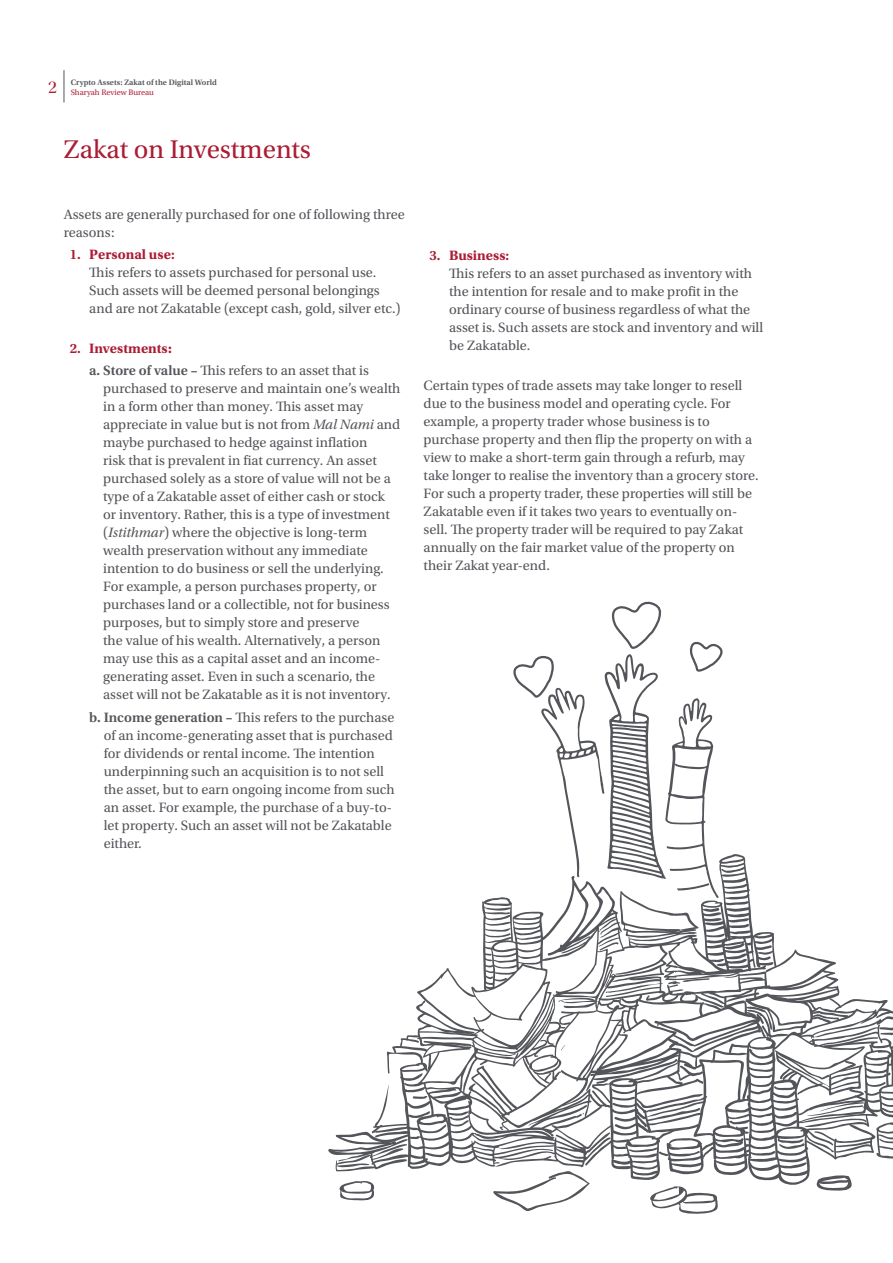
<style>
.page{position:relative;width:893px;height:1263px;background:#fff}
.page>*{position:absolute;margin:0;border:0;box-sizing:border-box;transform-origin:0 0}
.Title_Main_Level_01{font:27px "Utopia Std";color:#ab1d34}
.Body_text_Utopia{font:14.25px/18px "Utopia Std";color:#54555a}
.t1{font:700 14.25px "Utopia Std";color:#ab1d34}
.t2{font:600 8.25px/10.2px "Utopia Std";color:#54555a}
.s1{font-weight:400;color:#ab1d34}
.s2{font-weight:600;color:#ab1d34}
.s3{font-weight:700;color:#ab1d34}
.s4{font-weight:600}
.s5{font-weight:700}
.s6{font-style:italic}
</style>
<div class="page">
<hr style="left:64px;top:70px;width:1px;height:32px;background:#54555a">
<svg style="left:328px;top:897px;width:565px;height:288px"></svg>
<svg style="left:891px;top:1033px;width:2px;height:73px"></svg>
<svg style="left:668px;top:978px;width:42px;height:6px"></svg>
<svg style="left:725px;top:1000px;width:48px;height:30px"></svg>
<svg style="left:798px;top:992px;width:42px;height:11px"></svg>
<svg style="left:372px;top:1084px;width:55px;height:49px"></svg>
<svg style="left:812px;top:1175px;width:41px;height:16px"></svg>
<svg style="left:650px;top:1186px;width:68px;height:28px"></svg>
<svg style="left:493px;top:1170px;width:97px;height:41px"></svg>
<svg style="left:339px;top:1180px;width:36px;height:21px"></svg>
<svg style="left:509px;top:601px;width:264px;height:371px"></svg>
<p class="t2" style="left:48px;top:77px;width:170px;text-indent:23px">Crypto Assets: Zakat of the Digital World<br><sup>2</sup> <span class="s1">Sharyah Review Bureau</span></p>
<p class="Title_Main_Level_01" style="left:64px;top:135px;width:249px">Zakat on Investments</p>
<p class="Body_text_Utopia" style="left:64px;top:205px;width:342px">Assets are generally purchased for one of following three reasons:</p>
<p class="Body_text_Utopia" style="left:89px;top:246px;width:313px;text-indent:-20px"><span class="s2">1.</span> <span class="s3">Personal use</span><span class="s2">:<br></span>This refers to assets purchased for personal use.<br>Such assets will be deemed personal belongings and are not Zakatable (except cash, gold, silver etc.)</p>
<p class="t1" style="left:70px;top:340px;width:104px"><span class="s4">2.</span> Investments:</p>
<p class="Body_text_Utopia" style="left:103px;top:362px;width:299px;text-indent:-14px"><span class="s4">a. Store of value</span> <span class="s5">–</span> This refers to an asset that is purchased to preserve and maintain one’s wealth in a form other than money. This asset may appreciate in value but is not from <span class="s6">Mal Nami</span> and maybe purchased to hedge against inflation<br>risk that is prevalent in fiat currency. An asset purchased solely as a store of value will not be a type of a Zakatable asset of either cash or stock or inventory. Rather, this is a type of investment (<span class="s6">Istithmar</span>) where the objective is long-term wealth preservation without any immediate intention to do business or sell the underlying.<br>For example, a person purchases property, or purchases land or a collectible, not for business purposes, but to simply store and preserve<br>the value of his wealth. Alternatively, a person may use this as a capital asset and an income&shy;generating asset. Even in such a scenario, the asset will not be Zakatable as it is not inventory.</p>
<p class="Body_text_Utopia" style="left:104px;top:708px;width:293px;text-indent:-14px"><span class="s4">b. Income generation</span> <span class="s5">–</span> This refers to the purchase of an income-generating asset that is purchased for dividends or rental income. The intention underpinning such an acquisition is to not sell the asset, but to earn ongoing income from such an asset. For example, the purchase of a buy-to&shy;let property. Such an asset will not be Zakatable either.</p>
<p class="Body_text_Utopia" style="left:449px;top:246px;width:316px;text-indent:-20px"><span class="s2">3.</span> <span class="s3">Business</span><span class="s2">:<br></span>This refers to an asset purchased as inventory with the intention for resale and to make profit in the ordinary course of business regardless of what the asset is. Such assets are stock and inventory and will be Zakatable.</p>
<p class="Body_text_Utopia" style="left:424px;top:377px;width:336px">Certain types of trade assets may take longer to resell due to the business model and operating cycle. For example, a property trader whose business is to purchase property and then flip the property on with a view to make a short-term gain through a refurb, may take longer to realise the inventory than a grocery store.<br>For such a property trader, these properties will still be Zakatable even if it takes two years to eventually on&shy;sell. The property trader will be required to pay Zakat annually on the fair market value of the property on their Zakat year-end.</p>
</div>
